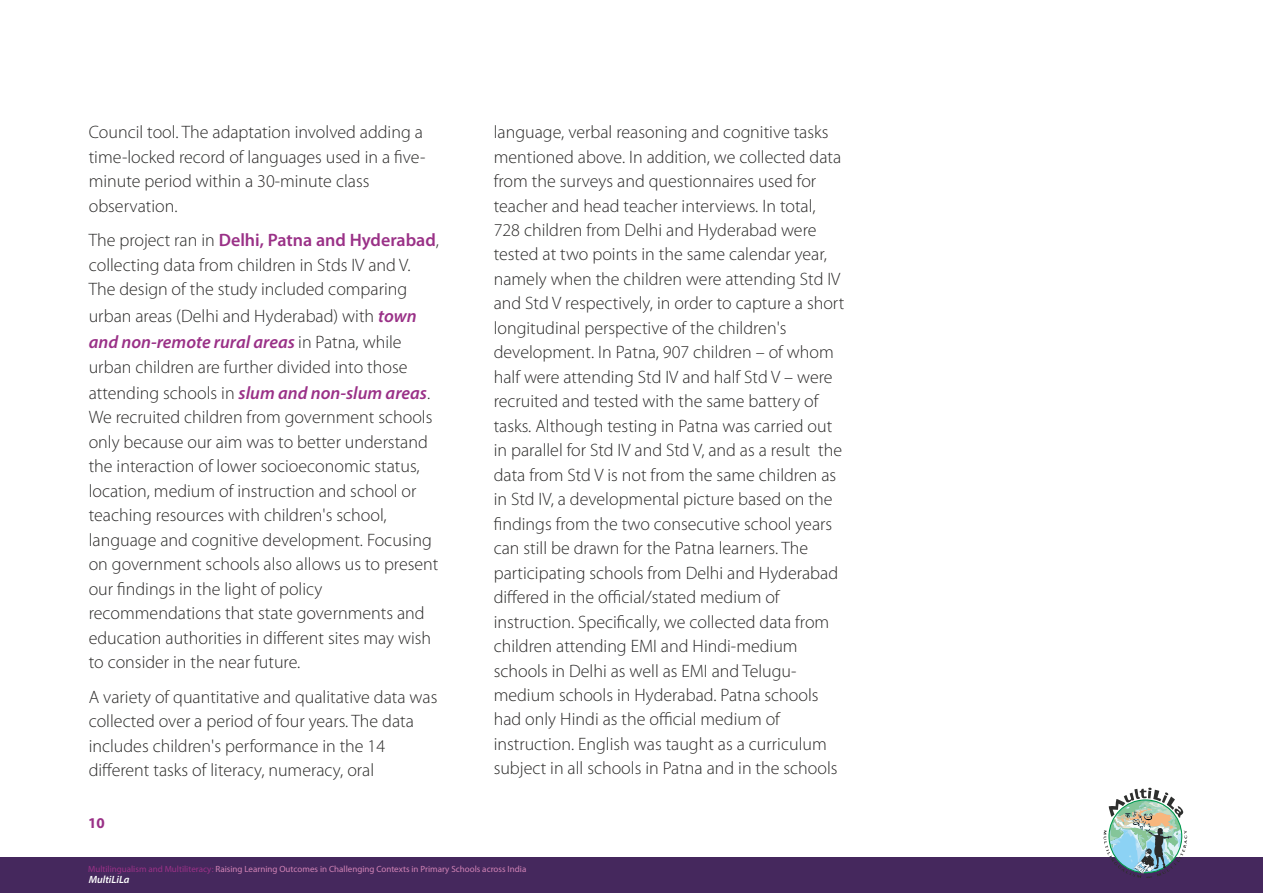
<style>
.page{position:relative;width:1263px;height:893px;background:#fff}
.page>*{position:absolute;margin:0;border:0;box-sizing:border-box;transform-origin:0 0}
.t1{font:300 18px/24.5px "Myriad Pro";color:#2b2a29}
.t2{font:700 15px "Myriad Pro";color:#9a3187}
.t3{font:italic 600 10.5px "Myriad Pro";color:#fefefe}
.t4{font:9px "Myriad Pro";color:#d082b5}
.s1{font-weight:600;color:#9a3187}
.s2{font-weight:600;font-style:italic;color:#9a3187}
.s3{color:#9a3187}
</style>
<div class="page">
<div style="left:0;top:858px;width:1263px;height:35px;background:#45285d"></div>
<img style="left:1103px;top:787px;width:85px;height:91px">
<p class="t1" style="left:89px;top:121px;width:338px">Council tool. The adaptation involved adding a time-locked record of languages used in a five&shy;minute period within a 30-minute class observation.</p>
<p class="t1" style="left:89px;top:230px;width:352px">The project ran in <span class="s1">Delhi, Patna and Hyderabad</span>, collecting data from children in Stds IV and V.<br>The design of the study included comparing</p>
<p class="t1" style="left:89px;top:304px;width:329px;line-height:26.4px">urban areas (Delhi and Hyderabad) with <span class="s2">town and non-remote rural areas</span> in Patna, while</p>
<p class="t1" style="left:89px;top:355px;width:343px;line-height:26.4px">urban children are further divided into those attending schools in <span class="s2">slum and non-slum areas</span>.</p>
<p class="t1" style="left:89px;top:407px;width:351px">We recruited children from government schools only because our aim was to better understand the interaction of lower socioeconomic status, location, medium of instruction and school or teaching resources with children's school, language and cognitive development. Focusing on government schools also allows us to present our findings in the light of policy recommendations that state governments and education authorities in different sites may wish to consider in the near future.</p>
<p class="t1" style="left:89px;top:686px;width:350px">A variety of quantitative and qualitative data was collected over a period of four years. The data includes children's performance in the 14 different tasks of literacy, numeracy, oral</p>
<p class="t1" style="left:494px;top:121px;width:352px">language, verbal reasoning and cognitive tasks mentioned above. In addition, we collected data from the surveys and questionnaires used for teacher and head teacher interviews. In total, 728 children from Delhi and Hyderabad were tested at two points in the same calendar year, namely when the children were attending Std IV and Std V respectively, in order to capture a short longitudinal perspective of the children's development. In Patna, 907 children – of whom half were attending Std IV and half Std V – were recruited and tested with the same battery of tasks. Although testing in Patna was carried out in parallel for Std IV and Std V, and as a result the data from Std V is not from the same children as in Std IV, a developmental picture based on the findings from the two consecutive school years can still be drawn for the Patna learners. The participating schools from Delhi and Hyderabad differed in the official/stated medium of instruction. Specifically, we collected data from children attending EMI and Hindi-medium schools in Delhi as well as EMI and Telugu&shy;medium schools in Hyderabad. Patna schools had only Hindi as the official medium of instruction. English was taught as a curriculum subject in all schools in Patna and in the schools</p>
<p class="t2" style="left:88px;top:816px;width:18px">10</p>
<p class="t4" style="left:88px;top:865px;width:440px"><span class="s3">Multilingualism and Multiliteracy:</span> Raising Learning Outcomes in Challenging Contexts in Primary Schools across India</p>
<p class="t3" style="left:89px;top:875px;width:42px">MultiLiLa</p>
</div>
